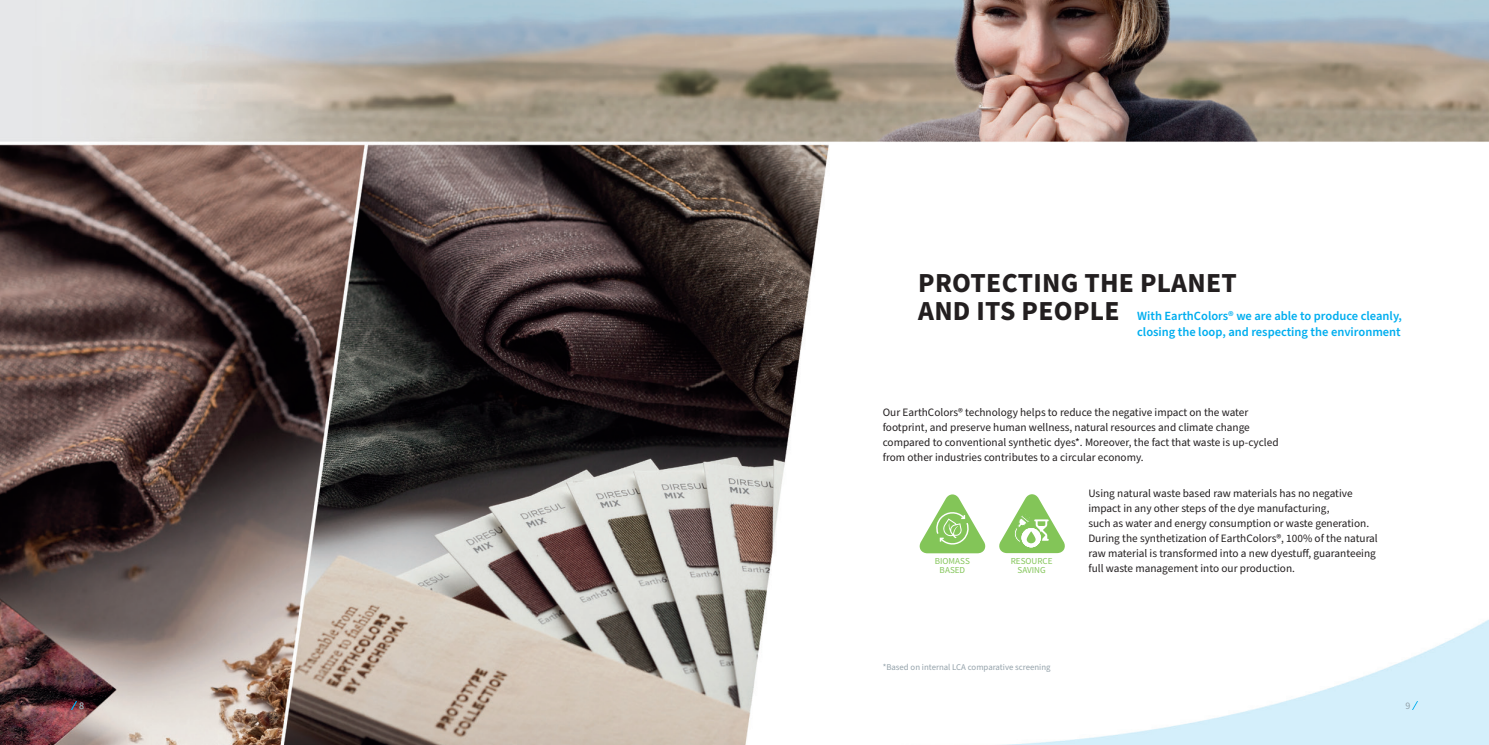
<style>
.page{position:relative;width:1489px;height:745px;background:#fff}
.page>*{position:absolute;margin:0;border:0;box-sizing:border-box;transform-origin:0 0}
.t1{font:700 27.5px "Source Sans Pro";letter-spacing:.01em;color:#231f20}
.t2{font:600 12.5px/16.2px "Source Sans Pro";color:#00aeef;text-align:right}
.t3{font:11.25px/15px "Source Sans Pro";color:#231f20}
.t4{font:10px "Source Sans Pro";color:#94a2aa}
.t5{font:9.12px/9.1px "Source Sans Pro";letter-spacing:-.005em;color:#83c558;text-align:center}
.t6{font:8.75px "Source Sans Pro";color:#94a2aa}
.s1{font-weight:700;font-size:27.5px;color:#231f20}
</style>
<div class="page">
<img style="left:0;top:0;width:1488px;height:744px">
<svg style="left:1411px;top:700px;width:6px;height:9px"></svg>
<svg style="left:71px;top:700px;width:6px;height:9px"></svg>
<svg style="left:919px;top:494px;width:66px;height:59px"></svg>
<svg style="left:998px;top:494px;width:67px;height:58px"></svg>
<p class="t4" style="left:79px;top:698px;width:6px">8</p>
<h1 class="t1" style="left:918px;top:264px;width:320px">PROTECTING THE PLANET</h1>
<p class="t2" style="left:918px;top:307px;width:485px"><span class="s1">AND ITS PEOPLE</span> With EarthColors® we are able to produce cleanly, closing the loop, and respecting the environment</p>
<p class="t3" style="left:882px;top:405px;width:397px">Our EarthColors® technology helps to reduce the negative impact on the water footprint, and preserve human wellness, natural resources and climate change compared to conventional synthetic dyes*. Moreover, the fact that waste is up-cycled from other industries contributes to a circular economy.</p>
<p class="t3" style="left:1088px;top:486px;width:291px">Using natural waste based raw materials has no negative impact in any other steps of the dye manufacturing,<br>such as water and energy consumption or waste generation.<br>During the synthetization of EarthColors®, 100% of the natural raw material is transformed into a new dyestuff, guaranteeing full waste management into our production.</p>
<p class="t5" style="left:934px;top:556px;width:37px">BIOMASS<br>BASED</p>
<p class="t5" style="left:1010px;top:556px;width:43px">RESOURCE<br>SAVING</p>
<p class="t6" style="left:882px;top:661px;width:169px">*Based on internal LCA comparative screening</p>
<p class="t4" style="left:1405px;top:698px;width:6px">9</p>
</div>
